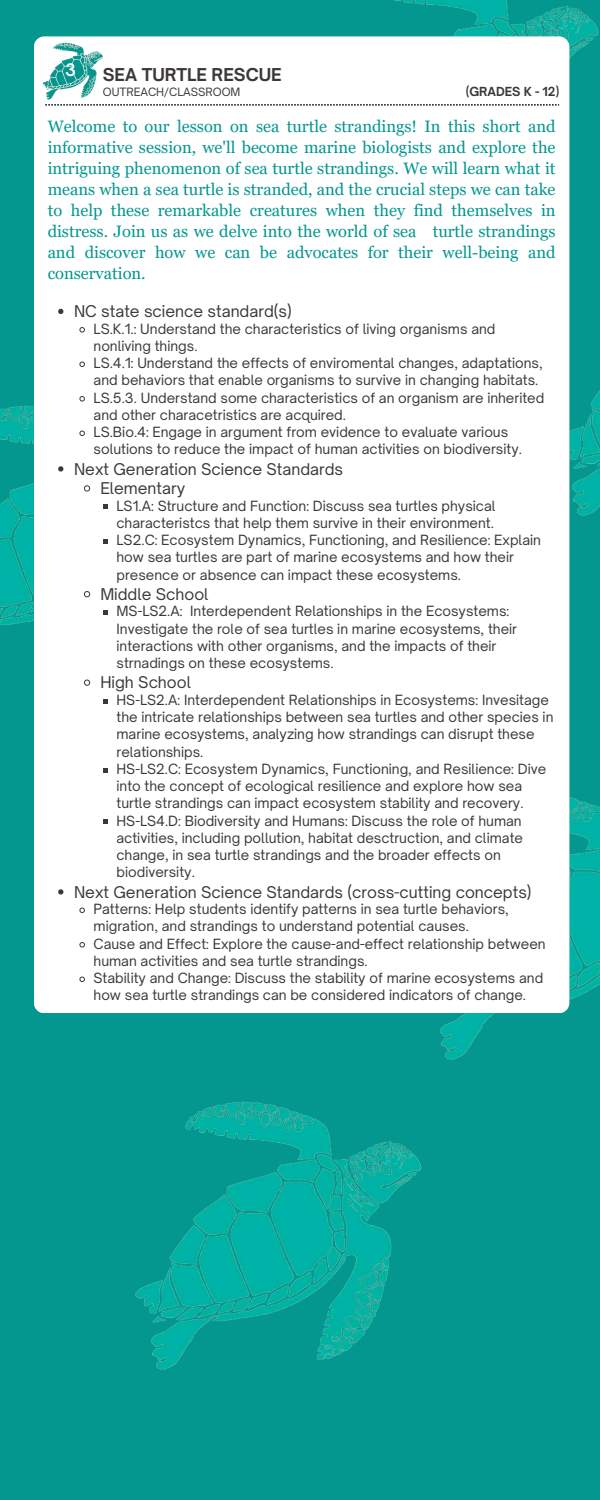
<style>
.page{position:relative;width:600px;height:1500px;background:#04978f}
.page>*{position:absolute;margin:0;border:0;box-sizing:border-box;transform-origin:0 0}
.t1{font:700 17px "Open Sauce One";color:#3c3837}
.t2{font:16.5px/21px "Georgia Pro";color:#04978f;text-align:justify}
.t3{font:600 16.5px "Open Sauce One";color:#fff}
.t4{font:15.5px "Open Sauce One";color:#3c3837}
.t5{font:13.5px/17.2px "Open Sauce One";color:#3c3837}
.t6{font:700 12px "Open Sauce One";color:#3c3837}
.t7{font:11px "Open Sauce One";color:#3c3837}
</style>
<div class="page">
<img style="left:569px;top:245px;width:31px;height:272px">
<img style="left:0;top:405px;width:34px;height:221px">
<img style="left:440px;top:789px;width:160px;height:271px">
<img style="left:393px;top:0;width:206px;height:235px">
<img style="left:135px;top:1101px;width:286px;height:269px">
<div style="left:34px;top:36px;width:535px;height:977px;background:#fff;border-radius:10px"></div>
<img style="left:42px;top:43px;width:61px;height:57px">
<svg style="left:58px;top:309px;width:5px;height:5px"></svg>
<svg style="left:79px;top:327px;width:6px;height:6px"></svg>
<svg style="left:79px;top:361px;width:6px;height:6px"></svg>
<svg style="left:79px;top:396px;width:6px;height:6px"></svg>
<svg style="left:79px;top:430px;width:6px;height:6px"></svg>
<svg style="left:58px;top:466px;width:5px;height:6px"></svg>
<svg style="left:84px;top:485px;width:7px;height:7px"></svg>
<svg style="left:103px;top:505px;width:5px;height:4px"></svg>
<svg style="left:103px;top:539px;width:5px;height:5px"></svg>
<svg style="left:84px;top:591px;width:7px;height:7px"></svg>
<svg style="left:103px;top:610px;width:5px;height:5px"></svg>
<svg style="left:84px;top:679px;width:7px;height:7px"></svg>
<svg style="left:103px;top:699px;width:5px;height:4px"></svg>
<svg style="left:103px;top:768px;width:5px;height:4px"></svg>
<svg style="left:103px;top:820px;width:5px;height:4px"></svg>
<svg style="left:58px;top:889px;width:5px;height:6px"></svg>
<svg style="left:79px;top:907px;width:6px;height:6px"></svg>
<svg style="left:79px;top:942px;width:6px;height:6px"></svg>
<svg style="left:79px;top:976px;width:6px;height:6px"></svg>
<svg style="left:45px;top:104px;width:514px;height:2px"></svg>
<p class="t3" style="left:65px;top:60px;width:12px">3</p>
<p class="t1" style="left:103px;top:64px;width:180px">SEA TURTLE RESCUE</p>
<p class="t7" style="left:103px;top:85px;width:139px">OUTREACH/CLASSROOM</p>
<p class="t6" style="left:466px;top:84px;width:95px">(GRADES K - 12)</p>
<p class="t2" style="left:48px;top:116px;width:509px">Welcome to our lesson on sea turtle strandings! In this short and informative session, we'll become marine biologists and explore the intriguing phenomenon of sea turtle strandings. We will learn what it means when a sea turtle is stranded, and the crucial steps we can take to help these remarkable creatures when they find themselves in distress. Join us as we delve into the world of sea turtle strandings and discover how we can be advocates for their well-being and conservation.</p>
<p class="t4" style="left:74px;top:302px;width:219px">NC state science standard(s)</p>
<p class="t5" style="left:94px;top:320px;width:403px">LS.K.1.: Understand the characteristics of living organisms and nonliving things.</p>
<p class="t5" style="left:94px;top:354px;width:451px">LS.4.1: Understand the effects of enviromental changes, adaptations, and behaviors that enable organisms to survive in changing habitats.</p>
<p class="t5" style="left:94px;top:389px;width:452px">LS.5.3. Understand some characteristics of an organism are inherited and other characetristics are acquired.</p>
<p class="t5" style="left:94px;top:423px;width:430px">LS.Bio.4: Engage in argument from evidence to evaluate various solutions to reduce the impact of human activities on biodiversity.</p>
<p class="t4" style="left:74px;top:459px;width:271px">Next Generation Science Standards</p>
<p class="t4" style="left:100px;top:479px;width:86px">Elementary</p>
<p class="t5" style="left:117px;top:497px;width:381px">LS1.A: Structure and Function: Discuss sea turtles physical characteristcs that help them survive in their environment.</p>
<p class="t5" style="left:117px;top:531px;width:426px">LS2.C: Ecosystem Dynamics, Functioning, and Resilience: Explain how sea turtles are part of marine ecosystems and how their presence or absence can impact these ecosystems.</p>
<p class="t4" style="left:100px;top:584px;width:110px">Middle School</p>
<p class="t5" style="left:117px;top:603px;width:402px">MS-LS2.A: Interdependent Relationships in the Ecosystems:<br>Investigate the role of sea turtles in marine ecosystems, their interactions with other organisms, and the impacts of their strnadings on these ecosystems.</p>
<p class="t4" style="left:100px;top:673px;width:92px">High School</p>
<p class="t5" style="left:117px;top:691px;width:438px">HS-LS2.A: Interdependent Relationships in Ecosystems: Invesitage the intricate relationships between sea turtles and other species in marine ecosystems, analyzing how strandings can disrupt these relationships.</p>
<p class="t5" style="left:117px;top:760px;width:431px">HS-LS2.C: Ecosystem Dynamics, Functioning, and Resilience: Dive into the concept of ecological resilience and explore how sea turtle strandings can impact ecosystem stability and recovery.</p>
<p class="t5" style="left:117px;top:812px;width:408px">HS-LS4.D: Biodiversity and Humans: Discuss the role of human activities, including pollution, habitat desctruction, and climate change, in sea turtle strandings and the broader effects on biodiversity.</p>
<p class="t4" style="left:74px;top:882px;width:459px">Next Generation Science Standards (cross-cutting concepts)</p>
<p class="t5" style="left:94px;top:900px;width:417px">Patterns: Help students identify patterns in sea turtle behaviors, migration, and strandings to understand potential causes.</p>
<p class="t5" style="left:94px;top:935px;width:454px">Cause and Effect: Explore the cause-and-effect relationship between human activities and sea turtle strandings.</p>
<p class="t5" style="left:94px;top:969px;width:451px">Stability and Change: Discuss the stability of marine ecosystems and how sea turtle strandings can be considered indicators of change.</p>
</div>
